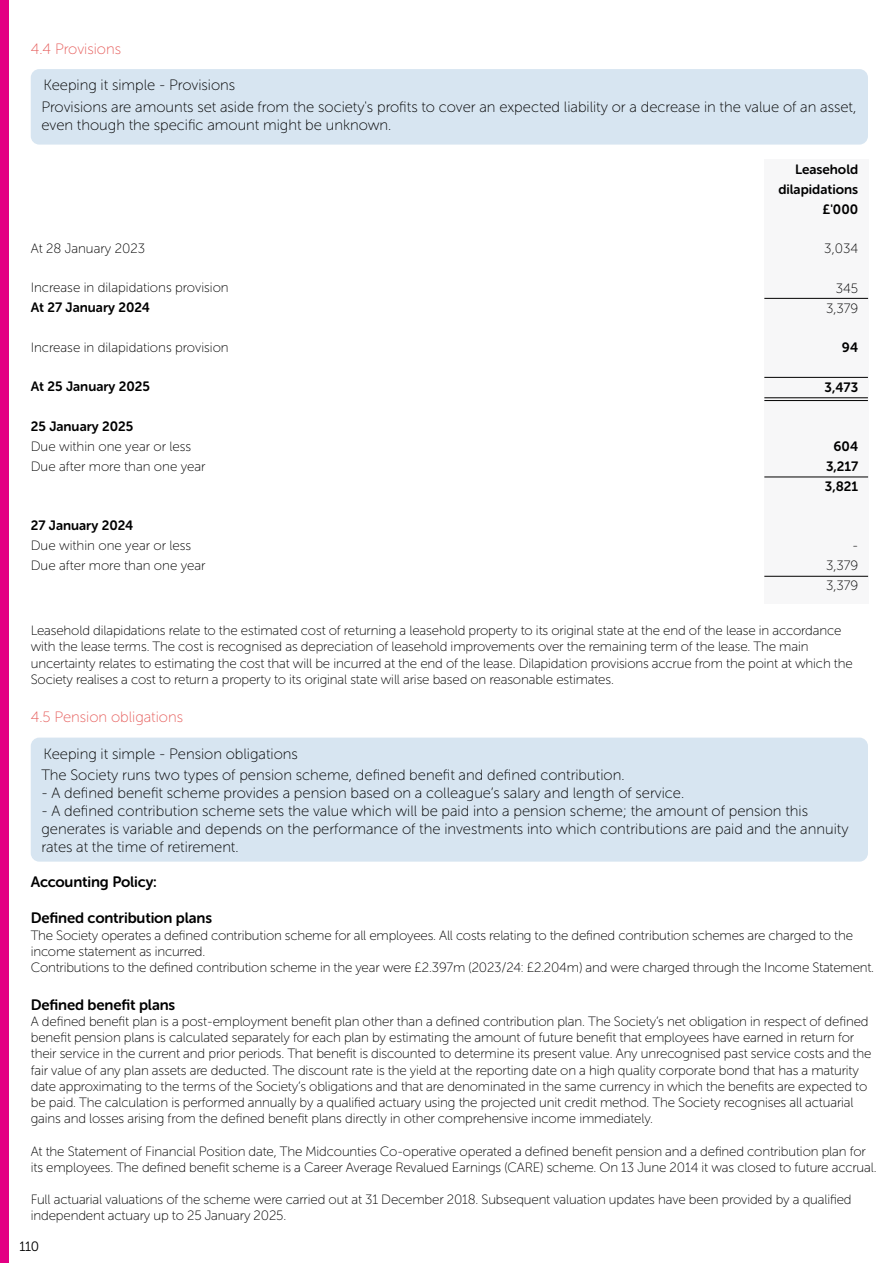
<style>
.page{position:relative;width:893px;height:1263px;background:#fff}
.page>*{position:absolute;margin:0;border:0;box-sizing:border-box;transform-origin:0 0}
.t1{font:15px/18px "Museo Sans Rounded 100";color:#000}
.t2{font:15px "Museo Sans Rounded 700";letter-spacing:-.01em;color:#000}
.t3{font:15px "Museo Sans Rounded 100";color:#e65e5c}
.t4{font:13.5px/16.2px "Museo Sans Rounded 100";letter-spacing:-.01em;color:#000}
.t5{font:13.5px/19.8px "Museo Sans Rounded 700";color:#000;text-align:right}
.t6{font:13.5px "Museo Sans Rounded 300";color:#000}
</style>
<div class="page">
<div style="left:31px;top:738px;width:837px;height:124px;background:#d7e5f1;border-radius:9px"></div>
<div style="left:31px;top:69px;width:837px;height:76px;background:#d7e5f1;border-radius:9px"></div>
<div style="left:764px;top:159px;width:104px;height:445px;background:#f7f7f8"></div>
<hr style="left:764px;top:298px;width:104px;height:1px;background:#000">
<hr style="left:764px;top:477px;width:104px;height:1px;background:#000">
<hr style="left:764px;top:576px;width:104px;height:1px;background:#000">
<hr style="left:764px;top:397px;width:104px;height:1px;background:#000">
<hr style="left:764px;top:400px;width:104px;height:1px;background:#000">
<hr style="left:764px;top:377px;width:104px;height:1px;background:#000">
<div style="left:0;top:0;width:9px;height:1263px;background:#e30083"></div>
<p class="t3" style="left:31px;top:41px;width:92px">4.4 Provisions</p>
<p class="t1" style="left:44px;top:76px;width:193px">Keeping it simple - Provisions</p>
<p class="t1" style="left:41px;top:98px;width:816px">Provisions are amounts set aside from the society's profits to cover an expected liability or a decrease in the value of an asset, even though the specific amount might be unknown.</p>
<p class="t4" style="left:31px;top:240px;width:116px">At 28 January 2023</p>
<p class="t4" style="left:31px;top:280px;width:200px">Increase in dilapidations provision</p>
<p class="t5" style="left:31px;top:298px;width:121px">At 27 January 2024</p>
<p class="t4" style="left:31px;top:339px;width:200px">Increase in dilapidations provision</p>
<p class="t5" style="left:31px;top:377px;width:121px">At 25 January 2025</p>
<p class="t5" style="left:31px;top:416px;width:104px">25 January 2025</p>
<p class="t4" style="left:31px;top:436px;width:176px;line-height:19.8px">Due within one year or less<br>Due after more than one year</p>
<p class="t5" style="left:31px;top:515px;width:104px">27 January 2024</p>
<p class="t4" style="left:31px;top:535px;width:176px;line-height:19.8px">Due within one year or less<br>Due after more than one year</p>
<p class="t5" style="left:778px;top:160px;width:81px">Leasehold dilapidations £'000</p>
<p class="t4" style="left:824px;top:241px;width:35px">3,034</p>
<p class="t4" style="left:826px;top:279px;width:34px;line-height:19.8px;text-align:right">345<br>3,379</p>
<p class="t5" style="left:842px;top:338px;width:18px">94</p>
<p class="t5" style="left:824px;top:377px;width:35px">3,473</p>
<p class="t5" style="left:825px;top:437px;width:35px;text-align:justify;text-indent:9px">604<br>3,217<br>3,821</p>
<p class="t4" style="left:826px;top:536px;width:34px;line-height:19.8px;text-align:justify;text-indent:27px">- 3,379<br>3,379</p>
<p class="t4" style="left:31px;top:623px;width:824px">Leasehold dilapidations relate to the estimated cost of returning a leasehold property to its original state at the end of the lease in accordance with the lease terms. The cost is recognised as depreciation of leasehold improvements over the remaining term of the lease. The main uncertainty relates to estimating the cost that will be incurred at the end of the lease. Dilapidation provisions accrue from the point at which the Society realises a cost to return a property to its original state will arise based on reasonable estimates.</p>
<p class="t3" style="left:31px;top:709px;width:154px">4.5 Pension obligations</p>
<p class="t1" style="left:44px;top:744px;width:256px">Keeping it simple - Pension obligations</p>
<p class="t1" style="left:41px;top:766px;width:585px">The Society runs two types of pension scheme, defined benefit and defined contribution.</p>
<p class="t1" style="left:41px;top:784px;width:644px">- A defined benefit scheme provides a pension based on a colleague’s salary and length of service.</p>
<p class="t1" style="left:41px;top:802px;width:809px">- A defined contribution scheme sets the value which will be paid into a pension scheme; the amount of pension this generates is variable and depends on the performance of the investments into which contributions are paid and the annuity rates at the time of retirement.</p>
<p class="t2" style="left:31px;top:874px;width:128px">Accounting Policy:</p>
<p class="t2" style="left:31px;top:910px;width:183px">Defined contribution plans</p>
<p class="t4" style="left:31px;top:927px;width:845px">The Society operates a defined contribution scheme for all employees. All costs relating to the defined contribution schemes are charged to the income statement as incurred.<br>Contributions to the defined contribution scheme in the year were £2.397m (2023/24: £2.204m) and were charged through the Income Statement.</p>
<p class="t2" style="left:31px;top:996px;width:146px">Defined benefit plans</p>
<p class="t4" style="left:31px;top:1013px;width:842px">A defined benefit plan is a post-employment benefit plan other than a defined contribution plan. The Society’s net obligation in respect of defined benefit pension plans is calculated separately for each plan by estimating the amount of future benefit that employees have earned in return for their service in the current and prior periods. That benefit is discounted to determine its present value. Any unrecognised past service costs and the fair value of any plan assets are deducted. The discount rate is the yield at the reporting date on a high quality corporate bond that has a maturity date approximating to the terms of the Society’s obligations and that are denominated in the same currency in which the benefits are expected to be paid. The calculation is performed annually by a qualified actuary using the projected unit credit method. The Society recognises all actuarial gains and losses arising from the defined benefit plans directly in other comprehensive income immediately.</p>
<p class="t4" style="left:31px;top:1143px;width:847px">At the Statement of Financial Position date, The Midcounties Co-operative operated a defined benefit pension and a defined contribution plan for its employees. The defined benefit scheme is a Career Average Revalued Earnings (CARE) scheme. On 13 June 2014 it was closed to future accrual.</p>
<p class="t4" style="left:31px;top:1192px;width:822px">Full actuarial valuations of the scheme were carried out at 31 December 2018. Subsequent valuation updates have been provided by a qualified independent actuary up to 25 January 2025.</p>
<p class="t6" style="left:20px;top:1239px;width:21px">110</p>
</div>
